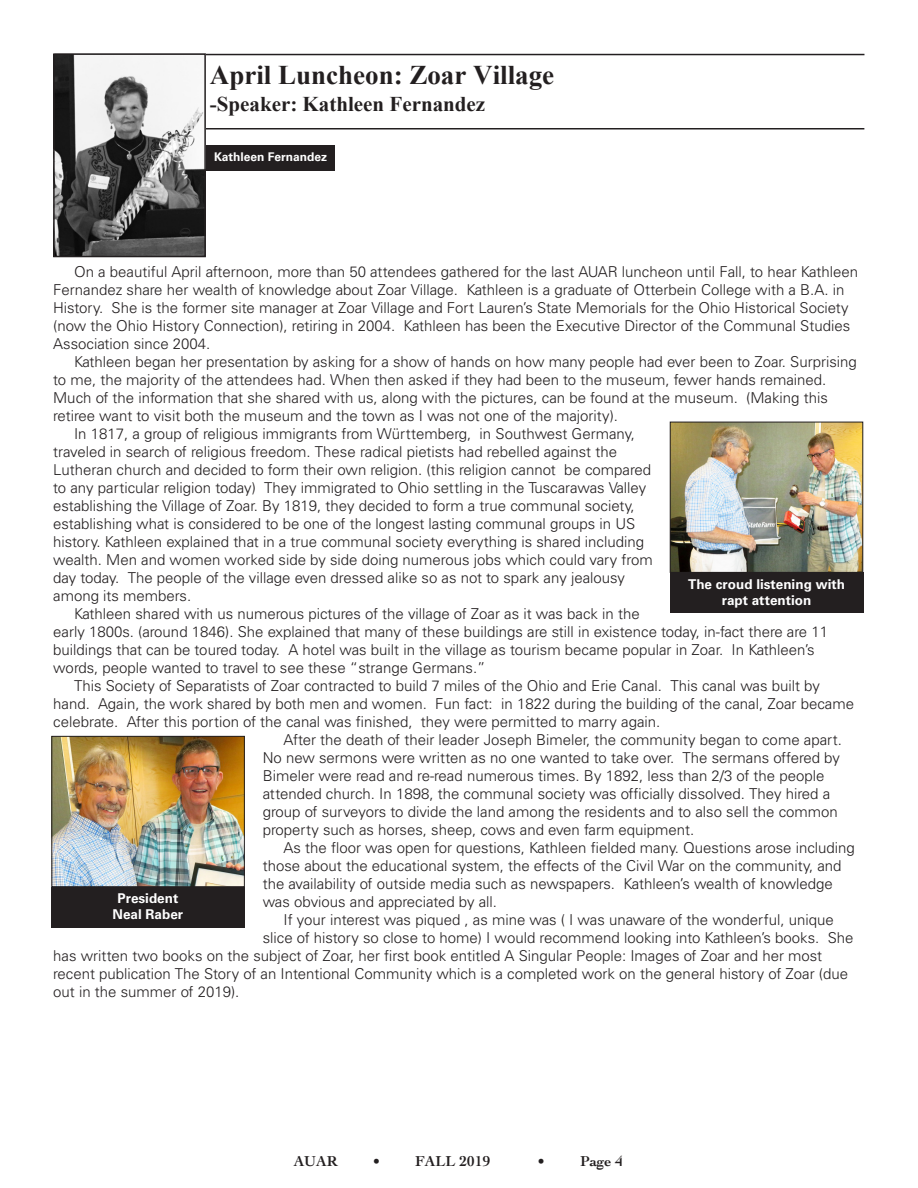
<style>
.page{position:relative;width:918px;height:1188px;background:#fff}
.page>*{position:absolute;margin:0;border:0;box-sizing:border-box;transform-origin:0 0}
.t1{font:700 27px "Times New Roman";color:#231f20}
.t2{font:700 21px "Times New Roman";color:#231f20}
.t3{font:300 15px "Univers";color:#231f20}
.t4{font:700 15px "Cochin";color:#231f20}
.t5{font:700 13.5px/16.2px "Univers";color:#fff;text-align:center}
.t6{font:700 12px "Univers";color:#fff}
</style>
<div class="page">
<img style="left:53px;top:738px;width:190px;height:147px">
<div style="left:51px;top:736px;width:194px;height:151px;border:1px solid #231f20"></div>
<div style="left:51px;top:887px;width:194px;height:40px;background:#231f20"></div>
<hr style="left:54px;top:54px;width:810px;height:1px;background:#231f20">
<hr style="left:54px;top:128px;width:810px;height:2px;background:#231f20">
<div style="left:205px;top:145px;width:130px;height:26px;background:#231f20"></div>
<img style="left:56px;top:56px;width:147px;height:198px">
<div style="left:53px;top:53px;width:153px;height:204px;border:2px solid #231f20"></div>
<img style="left:672px;top:424px;width:189px;height:147px">
<div style="left:670px;top:422px;width:193px;height:151px;border:1px solid #231f20"></div>
<div style="left:670px;top:573px;width:193px;height:40px;background:#231f20"></div>
<p class="t1" style="left:210px;top:57px;width:346px">April Luncheon: Zoar Village</p>
<p class="t2" style="left:210px;top:90px;width:277px">-Speaker: Kathleen Fernandez</p>
<p class="t6" style="left:214px;top:150px;width:114px">Kathleen Fernandez</p>
<p class="t3" style="left:74px;top:263px;width:786px">On a beautiful April afternoon, more than 50 attendees gathered for the last AUAR luncheon until Fall, to hear Kathleen</p>
<p class="t3" style="left:53px;top:281px;width:793px">Fernandez share her wealth of knowledge about Zoar Village. Kathleen is a graduate of Otterbein College with a B.A. in</p>
<p class="t3" style="left:53px;top:299px;width:797px">History. She is the former site manager at Zoar Village and Fort Lauren’s State Memorials for the Ohio Historical Society</p>
<p class="t3" style="left:53px;top:317px;width:799px">(now the Ohio History Connection), retiring in 2004. Kathleen has been the Executive Director of the Communal Studies</p>
<p class="t3" style="left:53px;top:335px;width:159px">Association since 2004.</p>
<p class="t3" style="left:74px;top:353px;width:784px">Kathleen began her presentation by asking for a show of hands on how many people had ever been to Zoar. Surprising</p>
<p class="t3" style="left:53px;top:371px;width:775px">to me, the majority of the attendees had. When then asked if they had been to the museum, fewer hands remained.</p>
<p class="t3" style="left:53px;top:389px;width:776px">Much of the information that she shared with us, along with the pictures, can be found at the museum. (Making this</p>
<p class="t3" style="left:53px;top:407px;width:566px">retiree want to visit both the museum and the town as I was not one of the majority).</p>
<p class="t3" style="left:74px;top:425px;width:562px">In 1817, a group of religious immigrants from Württemberg, in Southwest Germany,</p>
<p class="t3" style="left:53px;top:443px;width:565px">traveled in search of religious freedom. These radical pietists had rebelled against the</p>
<p class="t3" style="left:53px;top:461px;width:600px">Lutheran church and decided to form their own religion. (this religion cannot be compared</p>
<p class="t3" style="left:53px;top:479px;width:595px">to any particular religion today) They immigrated to Ohio settling in the Tuscarawas Valley</p>
<p class="t3" style="left:53px;top:497px;width:583px">establishing the Village of Zoar. By 1819, they decided to form a true communal society,</p>
<p class="t3" style="left:53px;top:515px;width:584px">establishing what is considered to be one of the longest lasting communal groups in US</p>
<p class="t3" style="left:53px;top:533px;width:592px">history. Kathleen explained that in a true communal society everything is shared including</p>
<p class="t3" style="left:53px;top:551px;width:601px">wealth. Men and women worked side by side doing numerous jobs which could vary from</p>
<p class="t3" style="left:53px;top:569px;width:573px">day today. The people of the village even dressed alike so as not to spark any jealousy</p>
<p class="t3" style="left:53px;top:587px;width:140px">among its members.</p>
<p class="t3" style="left:74px;top:605px;width:567px">Kathleen shared with us numerous pictures of the village of Zoar as it was back in the</p>
<p class="t3" style="left:53px;top:623px;width:776px">early 1800s. (around 1846). She explained that many of these buildings are still in existence today, in-fact there are 11</p>
<p class="t3" style="left:53px;top:641px;width:763px">buildings that can be toured today. A hotel was built in the village as tourism became popular in Zoar. In Kathleen’s</p>
<p class="t3" style="left:53px;top:659px;width:434px">words, people wanted to travel to see these “strange Germans.”</p>
<p class="t3" style="left:74px;top:677px;width:747px">This Society of Separatists of Zoar contracted to build 7 miles of the Ohio and Erie Canal. This canal was built by</p>
<p class="t3" style="left:53px;top:695px;width:802px">hand. Again, the work shared by both men and women. Fun fact: in 1822 during the building of the canal, Zoar became</p>
<p class="t3" style="left:53px;top:713px;width:609px">celebrate. After this portion of the canal was finished, they were permitted to marry again.</p>
<p class="t3" style="left:284px;top:731px;width:560px">After the death of their leader Joseph Bimeler, the community began to come apart.</p>
<p class="t3" style="left:263px;top:749px;width:579px">No new sermons were written as no one wanted to take over. The sermans offered by</p>
<p class="t3" style="left:263px;top:767px;width:563px">Bimeler were read and re-read numerous times. By 1892, less than 2/3 of the people</p>
<p class="t3" style="left:263px;top:785px;width:569px">attended church. In 1898, the communal society was officially dissolved. They hired a</p>
<p class="t3" style="left:263px;top:803px;width:577px">group of surveyors to divide the land among the residents and to also sell the common</p>
<p class="t3" style="left:263px;top:821px;width:433px">property such as horses, sheep, cows and even farm equipment.</p>
<p class="t3" style="left:284px;top:839px;width:573px">As the floor was open for questions, Kathleen fielded many. Questions arose including</p>
<p class="t3" style="left:263px;top:857px;width:580px">those about the educational system, the effects of the Civil War on the community, and</p>
<p class="t3" style="left:263px;top:875px;width:572px">the availability of outside media such as newspapers. Kathleen’s wealth of knowledge</p>
<p class="t3" style="left:263px;top:893px;width:236px">was obvious and appreciated by all.</p>
<p class="t3" style="left:284px;top:911px;width:552px">If your interest was piqued , as mine was ( I was unaware of the wonderful, unique</p>
<p class="t3" style="left:263px;top:929px;width:592px">slice of history so close to home) I would recommend looking into Kathleen’s books. She</p>
<p class="t3" style="left:53px;top:947px;width:771px">has written two books on the subject of Zoar, her first book entitled A Singular People: Images of Zoar and her most</p>
<p class="t3" style="left:53px;top:965px;width:796px">recent publication The Story of an Intentional Community which is a completed work on the general history of Zoar (due</p>
<p class="t3" style="left:53px;top:983px;width:188px">out in the summer of 2019).</p>
<p class="t5" style="left:688px;top:576px;width:158px">The croud listening with rapt attention</p>
<p class="t5" style="left:113px;top:890px;width:72px">President<br>Neal Raber</p>
<p class="t4" style="left:294px;top:1151px;width:45px">AUAR</p>
<p class="t4" style="left:373px;top:1151px;width:119px">• FALL 2019</p>
<p class="t4" style="left:537px;top:1151px;width:87px">• Page 4</p>
</div>
